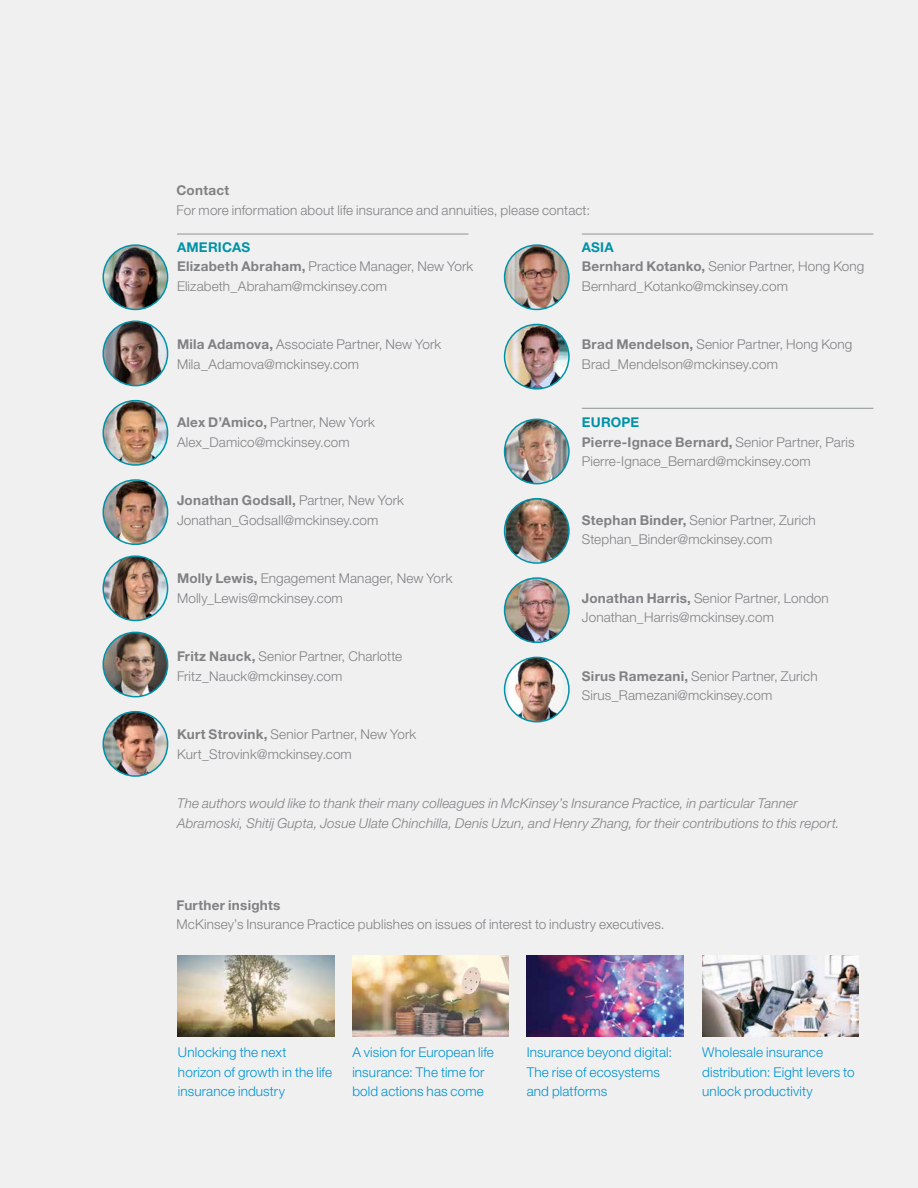
<style>
.page{position:relative;width:918px;height:1188px;background:#f0f0f1}
.page>*{position:absolute;margin:0;border:0;box-sizing:border-box;transform-origin:0 0}
.t1{font:300 13.5px/19.5px "Helvetica Neue LT Std";letter-spacing:.01em;color:#808183}
.t2{font:300 13.5px/19.5px "Helvetica Neue LT Std";letter-spacing:.01em;color:#0093d1}
.t3{font:italic 300 13.5px/19.5px "Helvetica Neue LT Std";letter-spacing:.01em;color:#808183}
.t4{font:700 13.5px "Helvetica Neue LT Std";letter-spacing:.02em;color:#808183}
.s1{font-weight:700;color:#0092a7}
.s2{font-weight:700}
</style>
<div class="page">
<img style="left:178px;top:956px;width:156px;height:81px">
<img style="left:352px;top:956px;width:157px;height:81px">
<img style="left:527px;top:956px;width:156px;height:81px">
<img style="left:702px;top:956px;width:157px;height:81px">
<hr style="left:177px;top:234px;width:292px;height:1px;background:#8d958f">
<hr style="left:582px;top:234px;width:291px;height:1px;background:#8d958f">
<img style="left:103px;top:401px;width:65px;height:64px;border-radius:32px">
<div style="left:102px;top:400px;width:66px;height:66px;border:2px solid #0092a7;border-radius:50%"></div>
<img style="left:103px;top:480px;width:65px;height:64px;border-radius:32px">
<div style="left:102px;top:479px;width:66px;height:66px;border:2px solid #0092a7;border-radius:50%"></div>
<img style="left:103px;top:632px;width:65px;height:65px;border-radius:32px">
<div style="left:102px;top:632px;width:66px;height:65px;border:2px solid #0092a7;border-radius:50%"></div>
<img style="left:103px;top:712px;width:65px;height:64px;border-radius:32px">
<div style="left:102px;top:711px;width:66px;height:66px;border:2px solid #0092a7;border-radius:50%"></div>
<img style="left:505px;top:245px;width:64px;height:64px;border-radius:32px">
<div style="left:504px;top:244px;width:66px;height:66px;border:2px solid #0092a7;border-radius:50%"></div>
<img style="left:505px;top:324px;width:64px;height:65px;border-radius:32px">
<div style="left:504px;top:324px;width:66px;height:66px;border:2px solid #0092a7;border-radius:50%"></div>
<img style="left:505px;top:419px;width:64px;height:65px;border-radius:32px">
<div style="left:504px;top:419px;width:66px;height:65px;border:2px solid #0092a7;border-radius:50%"></div>
<img style="left:506px;top:499px;width:63px;height:64px">
<div style="left:504px;top:498px;width:66px;height:66px;border:2px solid #0092a7;border-radius:50%"></div>
<img style="left:505px;top:578px;width:64px;height:64px;border-radius:32px">
<div style="left:504px;top:577px;width:66px;height:66px;border:2px solid #0092a7;border-radius:50%"></div>
<img style="left:509px;top:657px;width:54px;height:64px">
<div style="left:504px;top:657px;width:66px;height:65px;border:2px solid #0092a7;border-radius:50%"></div>
<img style="left:103px;top:321px;width:65px;height:65px;border-radius:32px">
<div style="left:102px;top:321px;width:66px;height:65px;border:2px solid #0092a7;border-radius:50%"></div>
<img style="left:103px;top:556px;width:65px;height:65px;border-radius:32px">
<div style="left:102px;top:555px;width:66px;height:66px;border:2px solid #0092a7;border-radius:50%"></div>
<hr style="left:582px;top:408px;width:291px;height:1px;background:#8d958f">
<img style="left:103px;top:245px;width:65px;height:64px;border-radius:32px">
<div style="left:102px;top:244px;width:66px;height:66px;border:2px solid #0092a7;border-radius:50%"></div>
<p class="t4" style="left:176px;top:182px;width:54px">Contact</p>
<p class="t1" style="left:176px;top:200px;width:415px">For more information about life insurance and annuities, please contact:</p>
<p class="t1" style="left:177px;top:237px;width:298px"><span class="s1">AMERICAS<br></span><span class="s2">Elizabeth Abraham,</span> Practice Manager, New York<br>Elizabeth_Abraham@mckinsey.com</p>
<p class="t1" style="left:177px;top:335px;width:266px"><span class="s2">Mila Adamova,</span> Associate Partner, New York<br>Mila_Adamova@mckinsey.com</p>
<p class="t1" style="left:177px;top:413px;width:200px"><span class="s2">Alex D’Amico,</span> Partner, New York<br>Alex_Damico@mckinsey.com</p>
<p class="t1" style="left:177px;top:491px;width:228px"><span class="s2">Jonathan Godsall,</span> Partner, New York<br>Jonathan_Godsall@mckinsey.com</p>
<p class="t1" style="left:177px;top:569px;width:277px"><span class="s2">Molly Lewis,</span> Engagement Manager, New York<br>Molly_Lewis@mckinsey.com</p>
<p class="t1" style="left:177px;top:647px;width:227px"><span class="s2">Fritz Nauck,</span> Senior Partner, Charlotte<br>Fritz_Nauck@mckinsey.com</p>
<p class="t1" style="left:582px;top:237px;width:284px"><span class="s1">ASIA<br></span><span class="s2">Bernhard Kotanko,</span> Senior Partner, Hong Kong<br>Bernhard_Kotanko@mckinsey.com</p>
<p class="t1" style="left:582px;top:335px;width:272px"><span class="s2">Brad Mendelson,</span> Senior Partner, Hong Kong<br>Brad_Mendelson@mckinsey.com</p>
<p class="t1" style="left:582px;top:413px;width:274px"><span class="s1">EUROPE<br></span><span class="s2">Pierre-Ignace Bernard,</span> Senior Partner, Paris<br>Pierre-Ignace_Bernard@mckinsey.com</p>
<p class="t1" style="left:582px;top:510px;width:236px"><span class="s2">Stephan Binder,</span> Senior Partner, Zurich<br>Stephan_Binder@mckinsey.com</p>
<p class="t1" style="left:582px;top:588px;width:249px"><span class="s2">Jonathan Harris,</span> Senior Partner, London<br>Jonathan_Harris@mckinsey.com</p>
<p class="t1" style="left:582px;top:666px;width:237px"><span class="s2">Sirus Ramezani,</span> Senior Partner, Zurich<br>Sirus_Ramezani@mckinsey.com</p>
<p class="t1" style="left:177px;top:725px;width:241px"><span class="s2">Kurt Strovink,</span> Senior Partner, New York<br>Kurt_Strovink@mckinsey.com</p>
<p class="t3" style="left:177px;top:794px;width:664px">The authors would like to thank their many colleagues in McKinsey’s Insurance Practice, in particular Tanner<br>Abramoski, Shitij Gupta, Josue Ulate Chinchilla, Denis Uzun, and Henry Zhang, for their contributions to this report.</p>
<p class="t4" style="left:176px;top:896px;width:105px">Further insights</p>
<p class="t1" style="left:176px;top:914px;width:490px">McKinsey’s Insurance Practice publishes on issues of interest to industry executives.</p>
<p class="t2" style="left:178px;top:1043px;width:156px">Unlocking the next horizon of growth in the life insurance industry</p>
<p class="t2" style="left:352px;top:1043px;width:143px">A vision for European life insurance: The time for bold actions has come</p>
<p class="t2" style="left:527px;top:1043px;width:147px">Insurance beyond digital:<br>The rise of ecosystems and platforms</p>
<p class="t2" style="left:702px;top:1043px;width:154px">Wholesale insurance distribution: Eight levers to unlock productivity</p>
</div>
